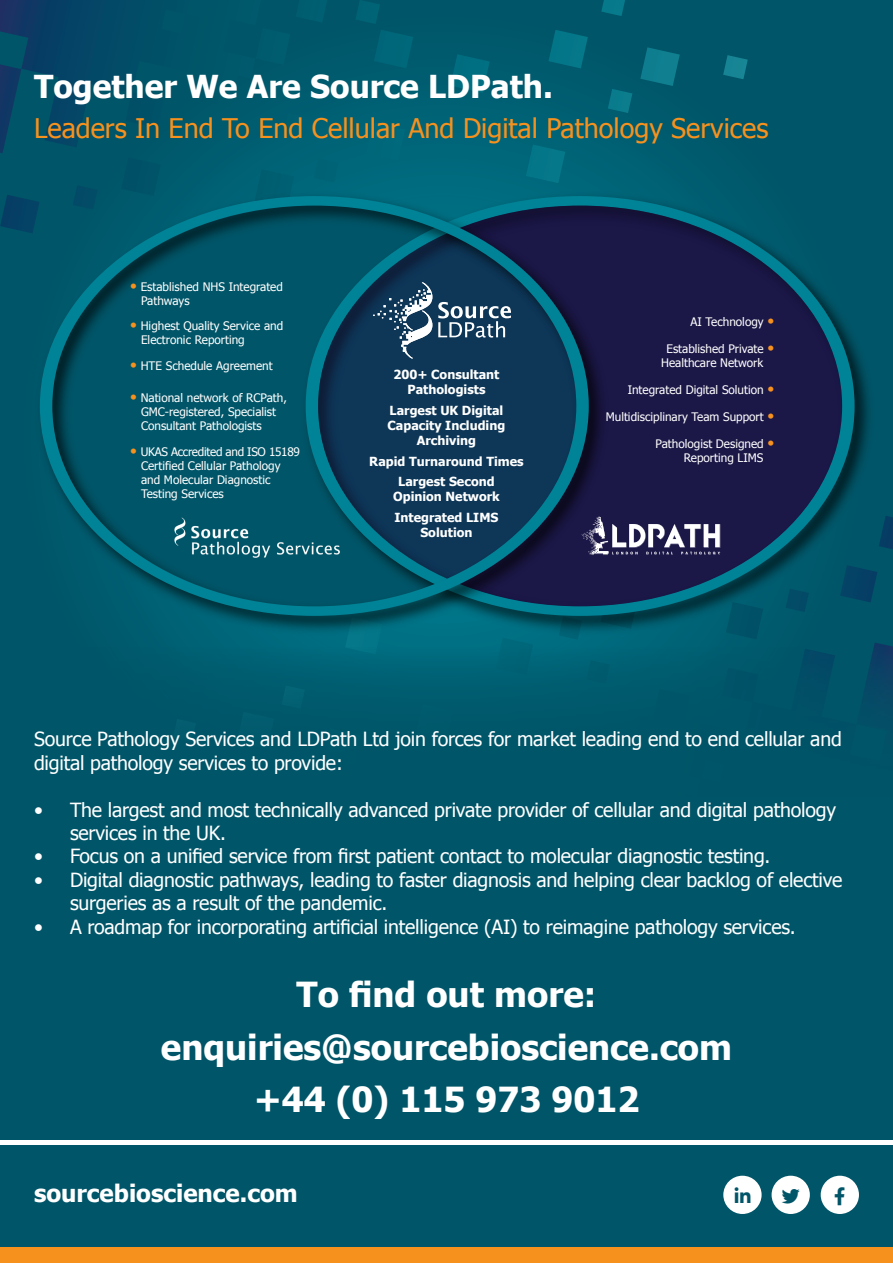
<style>
.page{position:relative;width:893px;height:1263px;background:#fff}
.page>*{position:absolute;margin:0;border:0;box-sizing:border-box;transform-origin:0 0}
.t1{font:700 34.5px "Tahoma";color:#fff}
.t2{font:700 31.5px "Tahoma";color:#fff}
.t3{font:27px "Tahoma";color:#f6911e}
.t4{font:700 24px "Tahoma";color:#fff}
.t5{font:19.5px/23.4px "Tahoma";letter-spacing:-.01em;color:#fff}
.t6{font:18px "Font Awesome 5 Brands";color:#005568}
.t7{font:700 12.45px/15px "Tahoma";color:#fff;text-align:center}
.t8{font:11.7px/14.1px "Tahoma";color:#fff}
.s1{font-size:15px;color:#f6911e}
</style>
<div class="page">
<div style="left:0;top:0;width:893px;height:894px;background:#005568"></div>
<svg style="left:173px;top:516px;width:720px;height:130px"></svg>
<div style="left:0;top:646px;width:893px;height:609px;background:#005568"></div>
<div style="left:0;top:1247px;width:893px;height:16px;background:#f6911e"></div>
<div style="left:723px;top:1176px;width:39px;height:38px;background:#fff;border-radius:50%"></div>
<div style="left:772px;top:1176px;width:38px;height:38px;background:#fff;border-radius:50%"></div>
<div style="left:821px;top:1176px;width:38px;height:38px;background:#fff;border-radius:50%"></div>
<hr style="left:0;top:1140px;width:893px;height:4px;background:#fff">
<svg style="left:0;top:0;width:748px;height:233px"></svg>
<img style="left:612px;top:187px;width:266px;height:452px">
<svg style="left:612px;top:196px;width:243px;height:420px"></svg>
<div style="left:318px;top:206px;width:524px;height:400px;background:#1b1747;border-radius:50%"></div>
<img style="left:31px;top:187px;width:581px;height:452px">
<svg style="left:40px;top:196px;width:549px;height:420px"></svg>
<svg style="left:373px;top:282px;width:59px;height:77px;background:#395974"></svg>
<svg style="left:438px;top:302px;width:73px;height:36px;background:#547188"></svg>
<img style="left:578px;top:513px;width:143px;height:44px">
<svg style="left:582px;top:516px;width:138px;height:38px"></svg>
<img style="left:169px;top:513px;width:179px;height:51px">
<p class="t2" style="left:34px;top:64px;width:520px">Together We Are Source LDPath.</p>
<p class="t3" style="left:34px;top:110px;width:736px">Leaders In End To End Cellular And Digital Pathology Services</p>
<p class="t8" style="left:141px;top:279px;width:143px;text-indent:-11px"><span class="s1">•</span> Established NHS Integrated<br>Pathways</p>
<p class="t8" style="left:141px;top:318px;width:144px;text-indent:-11px"><span class="s1">•</span> Highest Quality Service and<br>Electronic Reporting</p>
<p class="t8" style="left:130px;top:358px;width:144px"><span class="s1">•</span> HTE Schedule Agreement</p>
<p class="t8" style="left:141px;top:390px;width:147px;text-indent:-11px"><span class="s1">•</span> National network of RCPath,<br>GMC-registered, Specialist<br>Consultant Pathologists</p>
<p class="t8" style="left:141px;top:444px;width:160px;text-indent:-11px"><span class="s1">•</span> UKAS Accredited and ISO 15189<br>Certified Cellular Pathology and Molecular Diagnostic<br>Testing Services</p>
<p class="t7" style="left:393px;top:366px;width:108px">200+ Consultant<br>Pathologists</p>
<p class="t7" style="left:388px;top:402px;width:119px">Largest UK Digital<br>Capacity Including<br>Archiving</p>
<p class="t7" style="left:369px;top:450px;width:156px;line-height:20.7px">Rapid Turnaround Times<br>Largest Second</p>
<p class="t7" style="left:393px;top:486px;width:108px;line-height:20.7px;text-align:left">Opinion Network<br>Integrated LIMS</p>
<p class="t7" style="left:420px;top:524px;width:54px">Solution</p>
<p class="t8" style="left:690px;top:315px;width:85px">AI Technology <span class="s1">•</span></p>
<p class="t8" style="left:661px;top:341px;width:115px;text-indent:5px">Established Private <span class="s1">•<br></span>Healthcare Network</p>
<p class="t8" style="left:628px;top:383px;width:148px">Integrated Digital Solution <span class="s1">•</span></p>
<p class="t8" style="left:606px;top:409px;width:170px">Multidisciplinary Team Support <span class="s1">•</span></p>
<p class="t8" style="left:684px;top:436px;width:92px;text-indent:-28px">Pathologist Designed <span class="s1">•<br></span>Reporting LIMS</p>
<p class="t5" style="left:34px;top:727px;width:809px">Source Pathology Services and LDPath Ltd join forces for market leading end to end cellular and digital pathology services to provide:</p>
<p class="t5" style="left:70px;top:797px;width:768px;text-indent:-36px">• The largest and most technically advanced private provider of cellular and digital pathology services in the UK.</p>
<p class="t5" style="left:34px;top:844px;width:738px">• Focus on a unified service from first patient contact to molecular diagnostic testing.</p>
<p class="t5" style="left:70px;top:867px;width:774px;text-indent:-36px">• Digital diagnostic pathways, leading to faster diagnosis and helping clear backlog of elective surgeries as a result of the pandemic.</p>
<p class="t5" style="left:34px;top:914px;width:763px">• A roadmap for incorporating artificial intelligence (AI) to reimagine pathology services.</p>
<p class="t1" style="left:297px;top:970px;width:301px">To find out more:</p>
<p class="t1" style="left:161px;top:1023px;width:573px">enquiries@sourcebioscience.com</p>
<p class="t1" style="left:254px;top:1075px;width:387px">+44 (0) 115 973 9012</p>
<p class="t4" style="left:34px;top:1176px;width:265px">sourcebioscience.com</p>
<p class="t6" style="left:735px;top:1187px;width:17px">●■■■</p>
<p class="t6" style="left:782px;top:1187px;width:20px">▼▼▼</p>
</div>
